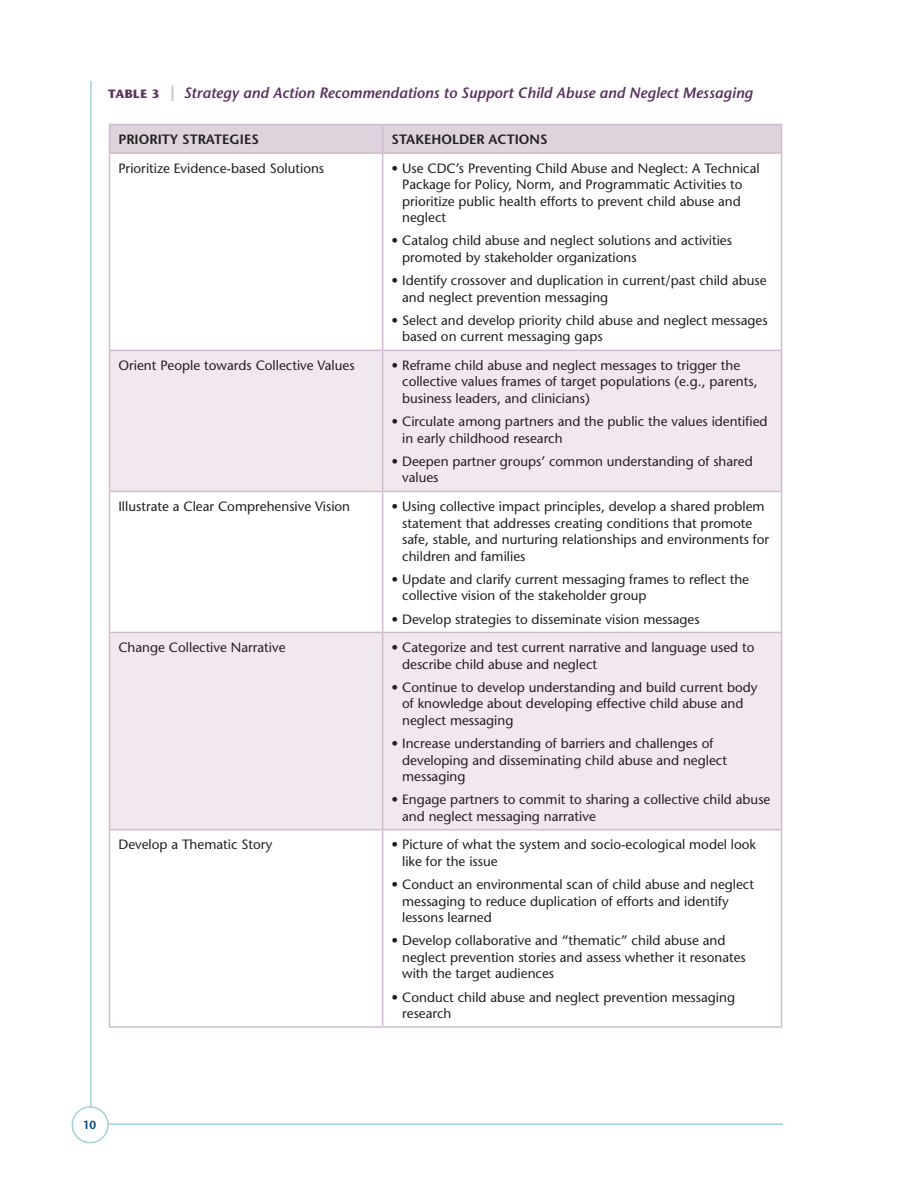
<style>
.page{position:relative;width:918px;height:1188px;background:#fff}
.page>*{position:absolute;margin:0;border:0;box-sizing:border-box;transform-origin:0 0}
.Figure___Table_headl{font:italic 600 15px "Stone Sans";color:#59325e}
.t1{font:13.5px/16.5px "Stone Sans";color:#231f20}
.t2{font:600 13.5px "Stone Sans";color:#231f20}
.t3{font:600 11.7px "Stone Sans";color:#00467f}
.s1{font-weight:700;font-style:normal;font-size:12px}
.s2{font-size:21px;color:#cdbdcc}
</style>
<div class="page">
<hr style="left:90px;top:81px;width:2px;height:1043px;background:#a3d1d8">
<hr style="left:90px;top:1124px;width:693px;height:1px;background:#a3d1d8">
<div style="left:72px;top:1107px;width:36px;height:36px;background:#fff;border-radius:50%"></div>
<div style="left:72px;top:1106px;width:37px;height:37px;border:2px solid #a3d1d8;border-radius:50%"></div>
<svg style="left:110px;top:351px;width:671px;height:478px;fill:#f0e8ee"></svg>
<hr style="left:109px;top:124px;width:274px;height:1px;background:#cdbdcc">
<hr style="left:383px;top:124px;width:399px;height:1px;background:#cdbdcc">
<div style="left:109px;top:125px;width:673px;height:27px;background:#ded2dd"></div>
<hr style="left:382px;top:154px;width:1px;height:196px;background:#cdbdcc">
<hr style="left:109px;top:351px;width:1px;height:140px;background:#cdbdcc">
<hr style="left:382px;top:351px;width:1px;height:140px;background:#cdbdcc">
<hr style="left:781px;top:351px;width:1px;height:140px;background:#cdbdcc">
<hr style="left:382px;top:492px;width:1px;height:140px;background:#cdbdcc">
<hr style="left:109px;top:633px;width:1px;height:196px;background:#cdbdcc">
<hr style="left:382px;top:633px;width:1px;height:196px;background:#cdbdcc">
<hr style="left:781px;top:633px;width:1px;height:196px;background:#cdbdcc">
<hr style="left:109px;top:829px;width:274px;height:1px;background:#cdbdcc">
<hr style="left:109px;top:830px;width:1px;height:196px;background:#cdbdcc">
<hr style="left:383px;top:829px;width:399px;height:1px;background:#cdbdcc">
<hr style="left:382px;top:830px;width:1px;height:196px;background:#cdbdcc">
<hr style="left:781px;top:830px;width:1px;height:196px;background:#cdbdcc">
<hr style="left:109px;top:152px;width:274px;height:2px;background:#cdbdcc">
<hr style="left:109px;top:154px;width:1px;height:196px;background:#cdbdcc">
<hr style="left:383px;top:152px;width:399px;height:2px;background:#cdbdcc">
<hr style="left:781px;top:154px;width:1px;height:196px;background:#cdbdcc">
<hr style="left:109px;top:350px;width:274px;height:1px;background:#cdbdcc">
<hr style="left:383px;top:350px;width:399px;height:1px;background:#cdbdcc">
<hr style="left:109px;top:491px;width:274px;height:1px;background:#cdbdcc">
<hr style="left:109px;top:492px;width:1px;height:140px;background:#cdbdcc">
<hr style="left:383px;top:491px;width:399px;height:1px;background:#cdbdcc">
<hr style="left:781px;top:492px;width:1px;height:140px;background:#cdbdcc">
<hr style="left:109px;top:632px;width:274px;height:1px;background:#cdbdcc">
<hr style="left:383px;top:632px;width:399px;height:1px;background:#cdbdcc">
<hr style="left:109px;top:1026px;width:274px;height:2px;background:#cdbdcc">
<hr style="left:383px;top:1026px;width:399px;height:2px;background:#cdbdcc">
<p class="Figure___Table_headl" style="left:108px;top:83px;width:646px"><span class="s1">TABLE 3</span> <span class="s2">|</span> Strategy and Action Recommendations to Support Child Abuse and Neglect Messaging</p>
<p class="t2" style="left:118px;top:131px;width:142px">PRIORITY STRATEGIES</p>
<p class="t2" style="left:392px;top:131px;width:158px">STAKEHOLDER ACTIONS</p>
<p class="t1" style="left:118px;top:160px;width:207px">Prioritize Evidence-based Solutions</p>
<p class="t1" style="left:402px;top:160px;width:359px;text-indent:-11px">• Use CDC’s Preventing Child Abuse and Neglect: A Technical Package for Policy, Norm, and Programmatic Activities to prioritize public health efforts to prevent child abuse and neglect</p>
<p class="t1" style="left:402px;top:232px;width:331px;text-indent:-11px">• Catalog child abuse and neglect solutions and activities promoted by stakeholder organizations</p>
<p class="t1" style="left:402px;top:272px;width:366px;text-indent:-11px">• Identify crossover and duplication in current/past child abuse and neglect prevention messaging</p>
<p class="t1" style="left:402px;top:312px;width:367px;text-indent:-11px">• Select and develop priority child abuse and neglect messages based on current messaging gaps</p>
<p class="t1" style="left:118px;top:357px;width:238px">Orient People towards Collective Values</p>
<p class="t1" style="left:402px;top:357px;width:357px;text-indent:-11px">• Reframe child abuse and neglect messages to trigger the collective values frames of target populations (e.g., parents, business leaders, and clinicians)</p>
<p class="t1" style="left:402px;top:413px;width:367px;text-indent:-11px">• Circulate among partners and the public the values identified in early childhood research</p>
<p class="t1" style="left:402px;top:453px;width:352px;text-indent:-11px">• Deepen partner groups’ common understanding of shared values</p>
<p class="t1" style="left:118px;top:498px;width:233px">Illustrate a Clear Comprehensive Vision</p>
<p class="t1" style="left:402px;top:498px;width:369px;text-indent:-11px">• Using collective impact principles, develop a shared problem statement that addresses creating conditions that promote safe, stable, and nurturing relationships and environments for children and families</p>
<p class="t1" style="left:402px;top:571px;width:348px;text-indent:-11px">• Update and clarify current messaging frames to reflect the collective vision of the stakeholder group</p>
<p class="t1" style="left:392px;top:610px;width:310px">• Develop strategies to disseminate vision messages</p>
<p class="t1" style="left:118px;top:639px;width:169px">Change Collective Narrative</p>
<p class="t1" style="left:402px;top:639px;width:354px;text-indent:-11px">• Categorize and test current narrative and language used to describe child abuse and neglect</p>
<p class="t1" style="left:402px;top:679px;width:357px;text-indent:-11px">• Continue to develop understanding and build current body of knowledge about developing effective child abuse and neglect messaging</p>
<p class="t1" style="left:402px;top:735px;width:326px;text-indent:-11px">• Increase understanding of barriers and challenges of developing and disseminating child abuse and neglect messaging</p>
<p class="t1" style="left:402px;top:791px;width:370px;text-indent:-11px">• Engage partners to commit to sharing a collective child abuse and neglect messaging narrative</p>
<p class="t1" style="left:118px;top:836px;width:156px">Develop a Thematic Story</p>
<p class="t1" style="left:402px;top:836px;width:355px;text-indent:-11px">• Picture of what the system and socio-ecological model look like for the issue</p>
<p class="t1" style="left:402px;top:876px;width:353px;text-indent:-11px">• Conduct an environmental scan of child abuse and neglect messaging to reduce duplication of efforts and identify lessons learned</p>
<p class="t1" style="left:402px;top:932px;width:345px;text-indent:-11px">• Develop collaborative and “thematic” child abuse and neglect prevention stories and assess whether it resonates with the target audiences</p>
<p class="t1" style="left:402px;top:989px;width:334px;text-indent:-11px">• Conduct child abuse and neglect prevention messaging research</p>
<p class="t3" style="left:83px;top:1118px;width:15px">10</p>
</div>
